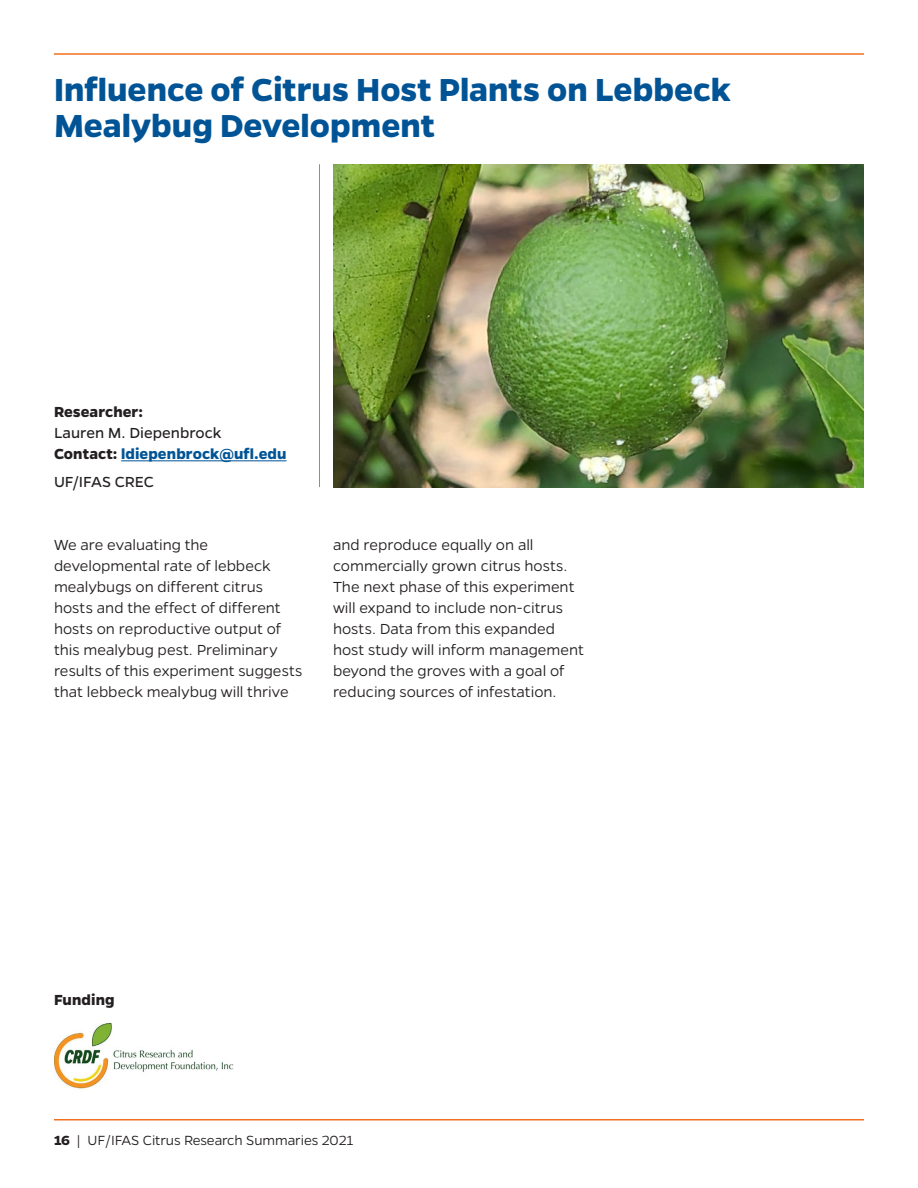
<style>
.page{position:relative;width:918px;height:1188px;background:#fff}
.page>*{position:absolute;margin:0;border:0;box-sizing:border-box;transform-origin:0 0}
.H1_-_Header{font:700 36px/36px "Gentona";color:#005496}
.P_-_body_no_indent{font:300 16.5px/21px "Gentona";color:#231f20}
.P_-_body_author{font:16.5px/21px "Gentona";letter-spacing:.005em;color:#231f20}
.P_-_body_author-2{font:700 16.5px "Gentona";letter-spacing:.005em;color:#005496}
.P_-_body_affiliation{font:16.5px "Gentona";letter-spacing:-.01em;color:#231f20}
.P_-_body_author-3{font:700 16.5px "Gentona";letter-spacing:.005em;color:#231f20}
.t1{font:300 15px "Gentona";letter-spacing:-.005em;color:#231f20}
.s1{font-weight:700}
.s2{color:#231f20}
</style>
<div class="page">
<hr style="left:54px;top:53px;width:810px;height:2px;background:#f37021">
<hr style="left:54px;top:1119px;width:810px;height:1px;background:#f37021">
<hr style="left:319px;top:164px;width:1px;height:323px;background:#f37021">
<img style="left:333px;top:164px;width:531px;height:323px">
<hr style="left:121px;top:460px;width:166px;height:1px;background:#005496">
<img style="left:54px;top:1024px;width:180px;height:65px">
<h1 class="H1_-_Header" style="left:54px;top:71px;width:678px">Influence of Citrus Host Plants on Lebbeck<br>Mealybug Development</h1>
<p class="P_-_body_author" style="left:54px;top:402px;width:169px"><span class="s1">Researcher:<br></span>Lauren M. Diepenbrock</p>
<p class="P_-_body_author-2" style="left:54px;top:445px;width:234px"><span class="s2">Contact:</span> ldiepenbrock@ufl.edu</p>
<p class="P_-_body_affiliation" style="left:54px;top:473px;width:101px">UF/IFAS CREC</p>
<p class="P_-_body_no_indent" style="left:54px;top:534px;width:250px">We are evaluating the developmental rate of lebbeck mealybugs on different citrus hosts and the effect of different hosts on reproductive output of this mealybug pest. Preliminary results of this experiment suggests that lebbeck mealybug will thrive</p>
<p class="P_-_body_no_indent" style="left:333px;top:534px;width:252px">and reproduce equally on all commercially grown citrus hosts.<br>The next phase of this experiment will expand to include non-citrus hosts. Data from this expanded host study will inform management beyond the groves with a goal of reducing sources of infestation.</p>
<p class="P_-_body_author-3" style="left:54px;top:990px;width:62px">Funding</p>
<p class="t1" style="left:54px;top:1132px;width:301px"><span class="s1">16</span> | UF/IFAS Citrus Research Summaries 2021</p>
</div>
